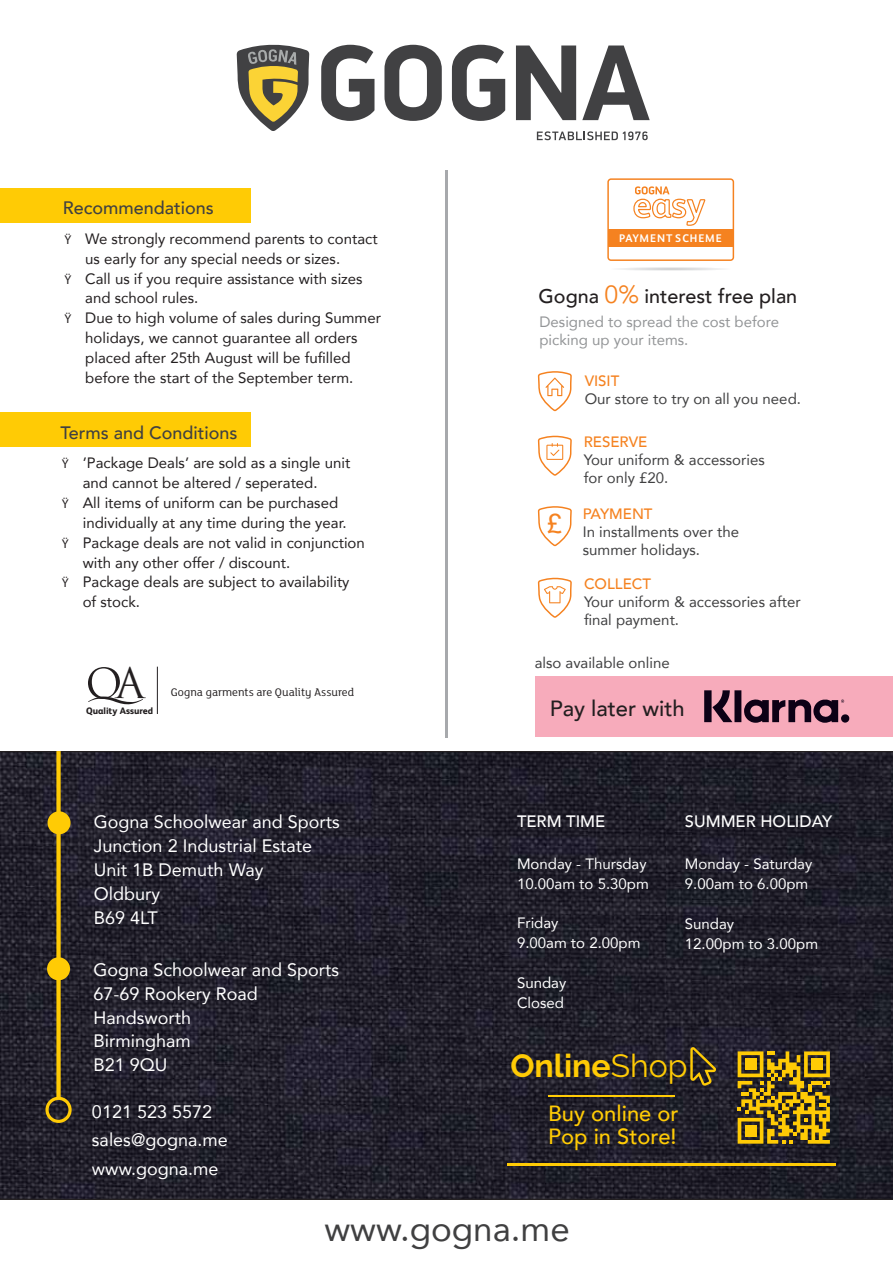
<style>
.page{position:relative;width:893px;height:1263px;background:#fff}
.page>*{position:absolute;margin:0;border:0;box-sizing:border-box;transform-origin:0 0}
.t1{font:41.1px "Trajan Pro";color:#231f20}
.t2{font:34.95px "Avenir";color:#404041}
.t3{font:700 31.95px "Raleway";color:#ffcb05}
.t4{font:26.55px "Arial";color:#f58220}
.t5{font:500 21.9px/23.2px "Avenir";color:#ffcb05}
.t6{font:500 21.9px "Avenir";color:#231f20}
.t7{font:500 19.8px "Avenir";color:#231f20}
.t8{font:18px/23.9px "Avenir";color:#fff}
.t9{font:500 18px "Avenir";color:#404041}
.t10{font:500 16.5px "Avenir";color:#fff}
.t11{font:15px "Avenir";color:#231f20}
.t12{font:15px/17.9px "Avenir";color:#404041}
.t13{font:15px/19.8px "Avenir";color:#fff}
.t14{font:15px/17.9px "Avenir";color:#939597}
.t15{font:500 15px "Avenir";color:#f58220}
.t16{font:12px "FS Lola";color:#231f20}
.t17{font:700 11.1px "FS Albert";letter-spacing:.085em;color:#fff}
.t18{font:800 9.3px "FS Albert";color:#231f20}
.s1{font-family:"Myriad Pro";font-size:12.75px}
.s2{font-weight:400;font-size:24.75px;color:#f58220}
.s3{font-weight:400}
</style>
<div class="page">
<div style="left:535px;top:676px;width:358px;height:61px;background:#f7abbb"></div>
<svg style="left:0;top:751px;width:893px;height:449px;background:#22202b"></svg>
<div style="left:0;top:188px;width:250px;height:35px;background:#ffcb05"></div>
<div style="left:0;top:412px;width:250px;height:35px;background:#ffcb05"></div>
<svg style="left:738px;top:1051px;width:92px;height:93px;background:#957916"></svg>
<div style="left:56px;top:751px;width:5px;height:348px;background:#ffcb05"></div>
<div style="left:47px;top:957px;width:23px;height:23px;background:#ffcb05;border-radius:50%"></div>
<div style="left:48px;top:811px;width:23px;height:23px;background:#ffcb05;border-radius:50%"></div>
<div style="left:45px;top:1097px;width:27px;height:26px;border:3px solid #ffcb05;border-radius:50%"></div>
<svg style="left:690px;top:1046px;width:27px;height:40px"></svg>
<hr style="left:507px;top:1164px;width:329px;height:2px;background:#ffcb05">
<hr style="left:548px;top:1095px;width:126px;height:2px;background:#ffcb05">
<svg style="left:537px;top:131px;width:111px;height:9px"></svg>
<svg style="left:321px;top:45px;width:53px;height:76px"></svg>
<svg style="left:384px;top:45px;width:58px;height:76px"></svg>
<svg style="left:452px;top:45px;width:53px;height:76px"></svg>
<svg style="left:516px;top:46px;width:60px;height:74px"></svg>
<svg style="left:582px;top:46px;width:68px;height:74px"></svg>
<svg style="left:237px;top:44px;width:72px;height:87px"></svg>
<div style="left:608px;top:229px;width:125px;height:18px;background:#f58220"></div>
<div style="left:607px;top:178px;width:127px;height:83px;border:1px solid #f58220;border-radius:3px"></div>
<svg style="left:633px;top:186px;width:73px;height:40px"></svg>
<svg style="left:619px;top:267px;width:104px;height:4px"></svg>
<svg style="left:537px;top:371px;width:35px;height:247px"></svg>
<svg style="left:704px;top:690px;width:146px;height:33px"></svg>
<hr style="left:445px;top:170px;width:3px;height:568px;background:#a7a9ac">
<svg style="left:88px;top:667px;width:55px;height:38px"></svg>
<hr style="left:157px;top:667px;width:1px;height:47px;background:#231f20">
<p class="t9" style="left:63px;top:192px;width:153px">Recommendations</p>
<p class="t11" style="left:64px;top:227px;width:315px"><span class="s1">Ÿ</span> We strongly recommend parents to contact</p>
<p class="t11" style="left:85px;top:246px;width:256px">us early for any special needs or sizes.</p>
<p class="t11" style="left:64px;top:266px;width:300px"><span class="s1">Ÿ</span> Call us if you require assistance with sizes</p>
<p class="t11" style="left:85px;top:286px;width:115px">and school rules.</p>
<p class="t11" style="left:64px;top:306px;width:318px"><span class="s1">Ÿ</span> Due to high volume of sales during Summer</p>
<p class="t11" style="left:85px;top:326px;width:274px">holidays, we cannot guarantee all orders</p>
<p class="t11" style="left:85px;top:346px;width:267px">placed after 25th August will be fufilled</p>
<p class="t11" style="left:85px;top:366px;width:269px">before the start of the September term.</p>
<p class="t9" style="left:60px;top:417px;width:179px">Terms and Conditions</p>
<p class="t11" style="left:62px;top:451px;width:290px"><span class="s1">Ÿ</span> ’Package Deals’ are sold as a single unit</p>
<p class="t11" style="left:83px;top:471px;width:236px">and cannot be altered / seperated.</p>
<p class="t11" style="left:62px;top:491px;width:278px"><span class="s1">Ÿ</span> All items of uniform can be purchased</p>
<p class="t11" style="left:83px;top:510px;width:266px">individually at any time during the year.</p>
<p class="t11" style="left:62px;top:530px;width:304px"><span class="s1">Ÿ</span> Package deals are not valid in conjunction</p>
<p class="t11" style="left:83px;top:550px;width:209px">with any other offer / discount.</p>
<p class="t11" style="left:62px;top:570px;width:289px"><span class="s1">Ÿ</span> Package deals are subject to availability</p>
<p class="t11" style="left:83px;top:590px;width:59px">of stock.</p>
<h1 class="t1" style="left:116px;top:657px;width:30px">A</h1>
<p class="t18" style="left:86px;top:705px;width:69px">Quality Assured</p>
<p class="t16" style="left:171px;top:684px;width:185px">Gogna garments are Quality Assured</p>
<p class="t8" style="left:94px;top:810px;width:247px">Gogna Schoolwear and Sports<br>Junction 2 Industrial Estate<br>Unit 1B Demuth Way<br>Oldbury<br>B69 4LT</p>
<p class="t8" style="left:93px;top:957px;width:247px">Gogna Schoolwear and Sports<br>67-69 Rookery Road<br>Handsworth<br>Birmingham<br>B21 9QU</p>
<p class="t8" style="left:92px;top:1096px;width:137px;line-height:28.7px">0121 523 5572 sales@gogna.me www.gogna.me</p>
<p class="t17" style="left:619px;top:231px;width:104px">PAYMENT SCHEME</p>
<h3 class="t7" style="left:539px;top:279px;width:260px">Gogna <span class="s2">0%</span> interest free plan</h3>
<p class="t14" style="left:539px;top:313px;width:241px">Designed to spread the cost before picking up your items.</p>
<h3 class="t4" style="left:548px;top:506px;width:16px">£</h3>
<p class="t15" style="left:585px;top:368px;width:36px">VISIT</p>
<p class="t12" style="left:585px;top:389px;width:218px">Our store to try on all you need.</p>
<p class="t15" style="left:584px;top:429px;width:65px">RESERVE</p>
<p class="t12" style="left:584px;top:451px;width:182px">Your uniform &amp; accessories for only £20.</p>
<p class="t15" style="left:583px;top:501px;width:71px">PAYMENT</p>
<p class="t12" style="left:583px;top:522px;width:158px">In installments over the summer holidays.</p>
<p class="t15" style="left:584px;top:571px;width:68px">COLLECT</p>
<p class="t12" style="left:584px;top:592px;width:218px">Your uniform &amp; accessories after final payment.</p>
<p class="t12" style="left:535px;top:653px;width:137px">also available online</p>
<h3 class="t6" style="left:550px;top:689px;width:136px">Pay later with</h3>
<p class="t10" style="left:517px;top:806px;width:90px">TERM TIME</p>
<p class="t13" style="left:517px;top:853px;width:133px">Monday - Thursday<br>10.00am to 5.30pm</p>
<p class="t13" style="left:517px;top:913px;width:125px">Friday<br>9.00am to 2.00pm</p>
<p class="t13" style="left:517px;top:972px;width:51px">Sunday<br>Closed</p>
<p class="t10" style="left:685px;top:807px;width:149px">SUMMER HOLIDAY</p>
<p class="t13" style="left:685px;top:853px;width:129px">Monday - Saturday<br>9.00am to 6.00pm</p>
<p class="t13" style="left:685px;top:913px;width:135px">Sunday<br>12.00pm to 3.00pm</p>
<h3 class="t3" style="left:510px;top:1047px;width:179px">Online<span class="s3">Shop</span></h3>
<h3 class="t5" style="left:548px;top:1100px;width:132px">Buy online or<br>Pop in Store!</h3>
<h2 class="t2" style="left:324px;top:1201px;width:247px">www.gogna.me</h2>
</div>
